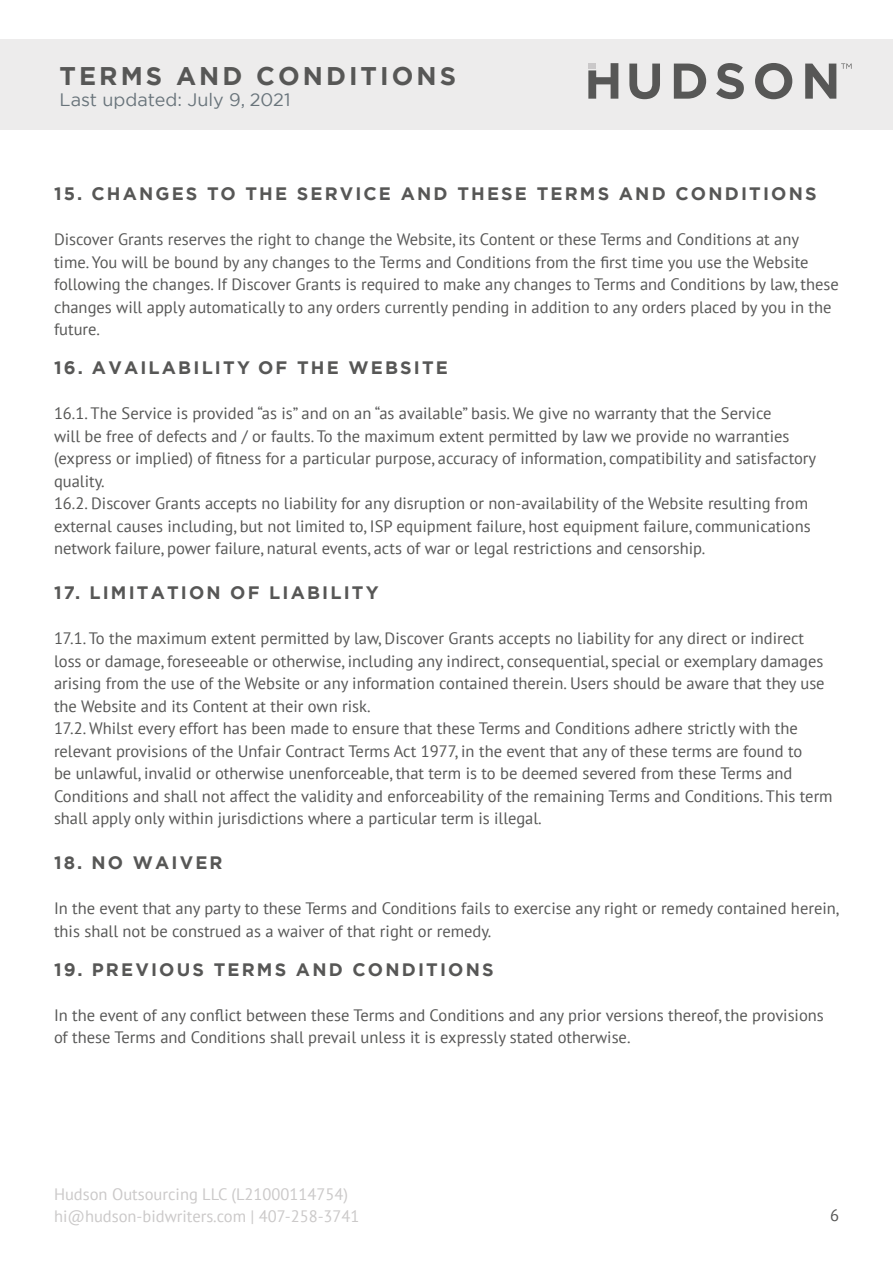
<style>
.page{position:relative;width:893px;height:1263px;background:#fff}
.page>*{position:absolute;margin:0;border:0;box-sizing:border-box;transform-origin:0 0}
.t1{font:700 25.5px "Gotham";letter-spacing:.12em;color:#575756}
.t2{font:700 18px "Gotham";letter-spacing:.12em;color:#575756}
.t3{font:18px "Gotham";color:#69747b}
.t4{font:16.5px/22.5px "PT Sans";color:#575756}
.t5{font:16.5px/22.5px "PT Sans";color:#cbc9c9}
</style>
<div class="page">
<div style="left:0;top:39px;width:893px;height:90px;background:#edecec"></div>
<svg style="left:629px;top:64px;width:31px;height:35px"></svg>
<svg style="left:674px;top:64px;width:32px;height:35px"></svg>
<svg style="left:716px;top:63px;width:28px;height:36px"></svg>
<svg style="left:755px;top:63px;width:37px;height:36px"></svg>
<svg style="left:588px;top:63px;width:30px;height:36px"></svg>
<svg style="left:805px;top:63px;width:46px;height:36px"></svg>
<h1 class="t1" style="left:60px;top:59px;width:398px">TERMS AND CONDITIONS</h1>
<p class="t3" style="left:60px;top:88px;width:232px">Last updated: July 9, 2021</p>
<p class="t2" style="left:54px;top:182px;width:764px">15. CHANGES TO THE SERVICE AND THESE TERMS AND CONDITIONS</p>
<p class="t4" style="left:54px;top:228px;width:786px">Discover Grants reserves the right to change the Website, its Content or these Terms and Conditions at any<br>time. You will be bound by any changes to the Terms and Conditions from the first time you use the Website following the changes. If Discover Grants is required to make any changes to Terms and Conditions by law, these changes will apply automatically to any orders currently pending in addition to any orders placed by you in the future.</p>
<p class="t2" style="left:54px;top:356px;width:396px">16. AVAILABILITY OF THE WEBSITE</p>
<p class="t4" style="left:54px;top:402px;width:764px">16.1. The Service is provided “as is” and on an “as available” basis. We give no warranty that the Service<br>will be free of defects and / or faults. To the maximum extent permitted by law we provide no warranties (express or implied) of fitness for a particular purpose, accuracy of information, compatibility and satisfactory quality.<br>16.2. Discover Grants accepts no liability for any disruption or non-availability of the Website resulting from external causes including, but not limited to, ISP equipment failure, host equipment failure, communications network failure, power failure, natural events, acts of war or legal restrictions and censorship.</p>
<p class="t2" style="left:54px;top:581px;width:326px">17. LIMITATION OF LIABILITY</p>
<p class="t4" style="left:54px;top:627px;width:780px">17.1. To the maximum extent permitted by law, Discover Grants accepts no liability for any direct or indirect loss or damage, foreseeable or otherwise, including any indirect, consequential, special or exemplary damages arising from the use of the Website or any information contained therein. Users should be aware that they use the Website and its Content at their own risk.<br>17.2. Whilst every effort has been made to ensure that these Terms and Conditions adhere strictly with the relevant provisions of the Unfair Contract Terms Act 1977, in the event that any of these terms are found to<br>be unlawful, invalid or otherwise unenforceable, that term is to be deemed severed from these Terms and Conditions and shall not affect the validity and enforceability of the remaining Terms and Conditions. This term shall apply only within jurisdictions where a particular term is illegal.</p>
<p class="t2" style="left:54px;top:851px;width:170px">18. NO WAIVER</p>
<p class="t4" style="left:54px;top:897px;width:786px">In the event that any party to these Terms and Conditions fails to exercise any right or remedy contained herein, this shall not be construed as a waiver of that right or remedy.</p>
<p class="t2" style="left:54px;top:957px;width:441px">19. PREVIOUS TERMS AND CONDITIONS</p>
<p class="t4" style="left:54px;top:1003px;width:771px">In the event of any conflict between these Terms and Conditions and any prior versions thereof, the provisions of these Terms and Conditions shall prevail unless it is expressly stated otherwise.</p>
<p class="t5" style="left:54px;top:1182px;width:307px">Hudson Outsourcing LLC (L21000114754) hi@hudson-bidwriters.com | 407-258-3741</p>
<p class="t4" style="left:830px;top:1204px;width:10px">6</p>
</div>
